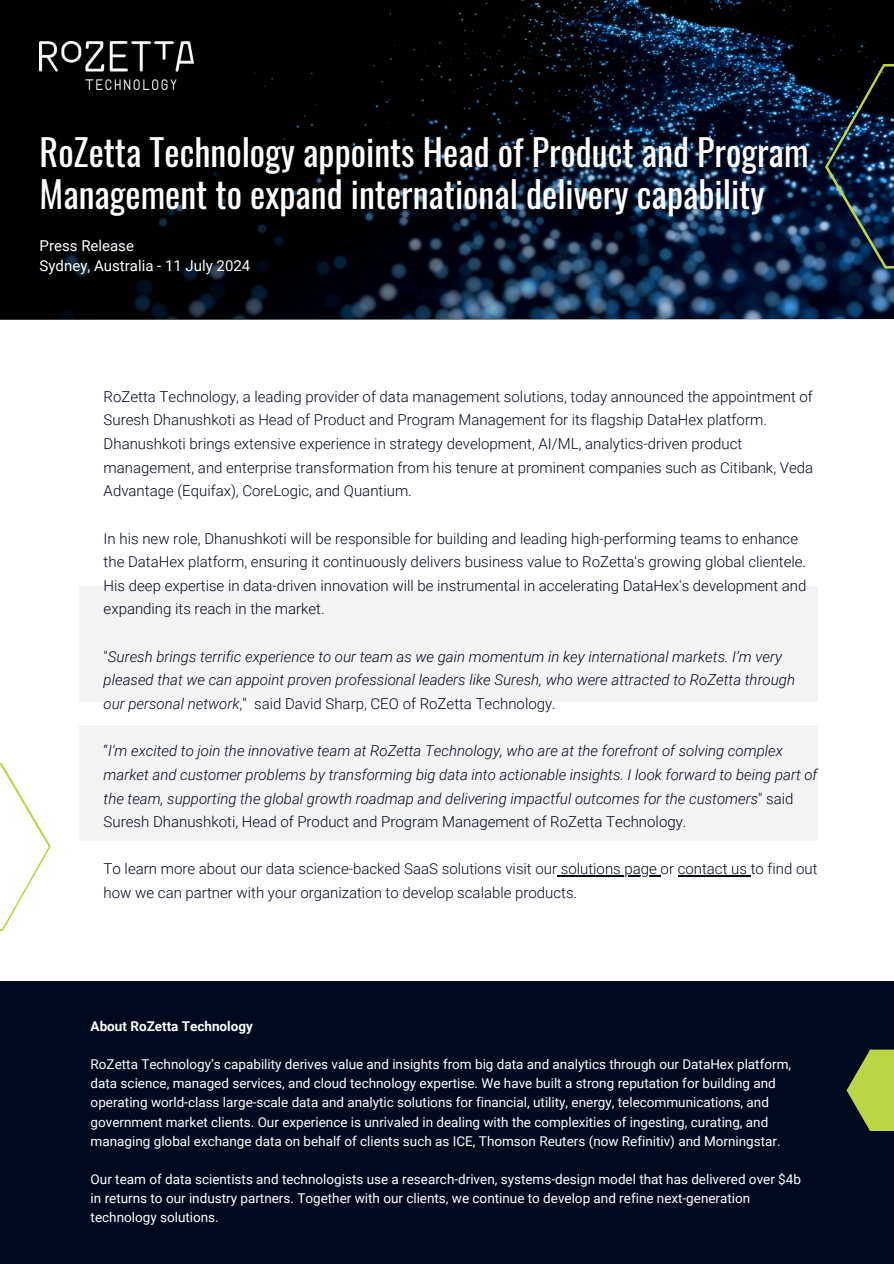
<style>
.page{position:relative;width:894px;height:1264px;background:#fff}
.page>*{position:absolute;margin:0;border:0;box-sizing:border-box;transform-origin:0 0}
.t1{font:36px/41.7px "Oswald";color:#fff}
.t2{font:300 15px/23.7px "Roboto";color:#00091e}
.t3{font:italic 300 15px/23.7px "Roboto";color:#00091e}
.t4{font:15px/20.2px "Roboto";color:#fff}
.t5{font:13.5px/19.2px "Roboto";color:#fefefe}
.t6{font:700 13.5px "Roboto";color:#fefefe}
.s1{font-style:normal}
</style>
<div class="page">
<svg style="left:0;top:0;width:893px;height:319px;background:#050d18"></svg>
<img style="left:40px;top:41px;width:154px;height:49px">
<div style="left:79px;top:585px;width:738px;height:116px;background:#f4f4f4"></div>
<div style="left:79px;top:725px;width:738px;height:116px;background:#f4f4f4"></div>
<hr style="left:560px;top:875px;width:100px;height:1px;background:#00091e">
<hr style="left:677px;top:875px;width:73px;height:1px;background:#00091e">
<svg style="left:0;top:763px;width:51px;height:169px"></svg>
<div style="left:0;top:981px;width:893px;height:282px;background:#00091e"></div>
<svg style="left:846px;top:1049px;width:47px;height:82px;fill:#bcd546"></svg>
<svg style="left:795px;top:13px;width:98px;height:306px;background:#0b1c32"></svg>
<h3 class="t1" style="left:40px;top:130px;width:770px">RoZetta Technology appoints Head of Product and Program<br>Management to expand international delivery capability</h3>
<h3 class="t4" style="left:40px;top:235px;width:212px">Press Release<br>Sydney, Australia - 11 July 2024</h3>
<p class="t2" style="left:104px;top:385px;width:711px">RoZetta Technology, a leading provider of data management solutions, today announced the appointment of Suresh Dhanushkoti as Head of Product and Program Management for its flagship DataHex platform.<br>Dhanushkoti brings extensive experience in strategy development, AI/ML, analytics-driven product management, and enterprise transformation from his tenure at prominent companies such as Citibank, Veda Advantage (Equifax), CoreLogic, and Quantium.</p>
<h1 class="t2" style="left:104px;top:526px;width:704px">In his new role, Dhanushkoti will be responsible for building and leading high-performing teams to enhance the DataHex platform, ensuring it continuously delivers business value to RoZetta's growing global clientele.<br>His deep expertise in data-driven innovation will be instrumental in accelerating DataHex's development and expanding its reach in the market.</h1>
<h3 class="t3" style="left:104px;top:644px;width:692px"><span class="s1">"</span>Suresh brings terrific experience to our team as we gain momentum in key international markets. I’m very pleased that we can appoint proven professional leaders like Suresh, who were attracted to RoZetta through our personal network<span class="s1">,"</span></h3>
<p class="t2" style="left:254px;top:692px;width:303px">said David Sharp, CEO of RoZetta Technology.</p>
<p class="t3" style="left:104px;top:739px;width:715px"><span class="s1">“</span>I'm excited to join the innovative team at RoZetta Technology, who are at the forefront of solving complex market and customer problems by transforming big data into actionable insights. I look forward to being part of the team, supporting the global growth roadmap and delivering impactful outcomes for the customers<span class="s1">" said Suresh Dhanushkoti, Head of Product and Program Management of RoZetta Technology.</span></p>
<h3 class="t2" style="left:104px;top:857px;width:715px">To learn more about our data science-backed SaaS solutions visit our solutions page or contact us to find out</h3>
<h3 class="t2" style="left:104px;top:881px;width:475px">how we can partner with your organization to develop scalable products.</h3>
<h3 class="t6" style="left:91px;top:1018px;width:164px">About RoZetta Technology</h3>
<h2 class="t5" style="left:91px;top:1054px;width:701px">RoZetta Technology’s capability derives value and insights from big data and analytics through our DataHex platform, data science, managed services, and cloud technology expertise. We have built a strong reputation for building and operating world-class large-scale data and analytic solutions for financial, utility, energy, telecommunications, and government market clients. Our experience is unrivaled in dealing with the complexities of ingesting, curating, and managing global exchange data on behalf of clients such as ICE, Thomson Reuters (now Refinitiv) and Morningstar.</h2>
<h3 class="t5" style="left:91px;top:1169px;width:711px">Our team of data scientists and technologists use a research-driven, systems-design model that has delivered over $4b in returns to our industry partners. Together with our clients, we continue to develop and refine next-generation technology solutions.</h3>
</div>
